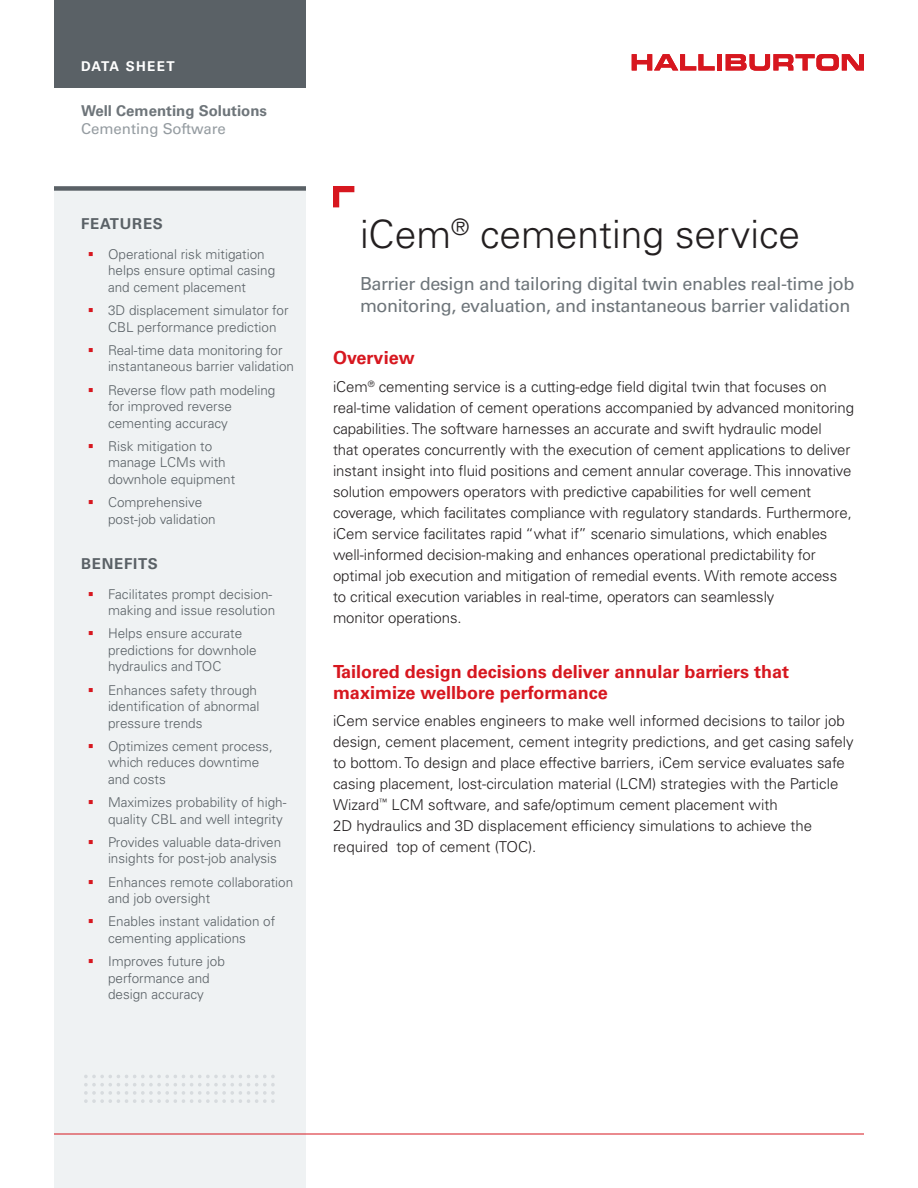
<style>
.page{position:relative;width:918px;height:1188px;background:#fff}
.page>*{position:absolute;margin:0;border:0;box-sizing:border-box;transform-origin:0 0}
._02_Headline{font:300 39px "Univers LT Std";color:#231f20}
._02_Headline-2{font:18px/21.6px "Univers LT Std";letter-spacing:-.02em;color:#6e757a}
._02_Subhead__2{font:700 18px/21px "Univers LT Std";color:#d7171f}
._02_Body_10pt{font:300 15px/21px "Univers LT Std";letter-spacing:-.005em;color:#231f20}
._03_Level_1_Capability{font:700 15px "Univers LT Std";color:#6e757a}
._03_Level_2_Capability{font:15px "Univers LT Std";color:#959ca1}
._03_Subhead_Sidebar{font:700 15px "Univers LT Std";letter-spacing:.05em;color:#5a6166}
.t1{font:300 13.5px/16.5px "Univers LT Std";color:#5a6166}
.t2{font:700 13.5px "Univers LT Std";letter-spacing:.1em;color:#fff}
</style>
<div class="page">
<div style="left:54px;top:191px;width:252px;height:997px;background:#eff2f3"></div>
<img style="left:84px;top:1075px;width:191px;height:28px">
<div style="left:54px;top:186px;width:252px;height:5px;background:#5a6166"></div>
<hr style="left:54px;top:1134px;width:810px;height:1px;background:#d7171f">
<svg style="left:632px;top:54px;width:83px;height:16px"></svg>
<div style="left:717px;top:54px;width:5px;height:16px;background:#d7171f"></div>
<svg style="left:726px;top:54px;width:138px;height:17px"></svg>
<div style="left:54px;top:0;width:252px;height:88px;background:#5a6166"></div>
<svg style="left:333px;top:186px;width:21px;height:21px"></svg>
<p class="t2" style="left:81px;top:58px;width:95px">DATA SHEET</p>
<p class="_03_Level_1_Capability" style="left:81px;top:102px;width:188px">Well Cementing Solutions</p>
<p class="_03_Level_2_Capability" style="left:81px;top:120px;width:146px">Cementing Software</p>
<p class="_03_Subhead_Sidebar" style="left:81px;top:215px;width:83px">FEATURES</p>
<p class="t1" style="left:108px;top:246px;width:169px">Operational risk mitigation helps ensure optimal casing and cement placement</p>
<p class="t1" style="left:108px;top:302px;width:182px">3D displacement simulator for<br>CBL performance prediction</p>
<p class="t1" style="left:108px;top:342px;width:188px">Real-time data monitoring for instantaneous barrier validation</p>
<p class="t1" style="left:108px;top:382px;width:169px">Reverse flow path modeling for improved reverse cementing accuracy</p>
<p class="t1" style="left:108px;top:438px;width:129px">Risk mitigation to manage LCMs with downhole equipment</p>
<p class="t1" style="left:108px;top:494px;width:109px">Comprehensive post-job validation</p>
<p class="_03_Subhead_Sidebar" style="left:81px;top:555px;width:78px">BENEFITS</p>
<p class="t1" style="left:108px;top:586px;width:169px">Facilitates prompt decision&shy;making and issue resolution</p>
<p class="t1" style="left:108px;top:625px;width:150px">Helps ensure accurate predictions for downhole hydraulics and TOC</p>
<p class="t1" style="left:108px;top:682px;width:153px">Enhances safety through identification of abnormal pressure trends</p>
<p class="t1" style="left:108px;top:738px;width:166px">Optimizes cement process, which reduces downtime and costs</p>
<p class="t1" style="left:108px;top:794px;width:180px">Maximizes probability of high&shy;quality CBL and well integrity</p>
<p class="t1" style="left:108px;top:834px;width:175px">Provides valuable data-driven insights for post-job analysis</p>
<p class="t1" style="left:108px;top:874px;width:187px">Enhances remote collaboration and job oversight</p>
<p class="t1" style="left:108px;top:913px;width:169px">Enables instant validation of cementing applications</p>
<p class="t1" style="left:108px;top:953px;width:118px">Improves future job performance and design accuracy</p>
<p class="_02_Headline" style="left:360px;top:211px;width:442px">iCem<sup>®</sup> cementing service</p>
<p class="_02_Headline-2" style="left:360px;top:273px;width:496px">Barrier design and tailoring digital twin enables real-time job monitoring, evaluation, and instantaneous barrier validation</p>
<p class="_02_Subhead__2" style="left:333px;top:347px;width:83px">Overview</p>
<p class="_02_Body_10pt" style="left:333px;top:376px;width:523px">iCem<sup>®</sup> cementing service is a cutting-edge field digital twin that focuses on real-time validation of cement operations accompanied by advanced monitoring capabilities. The software harnesses an accurate and swift hydraulic model<br>that operates concurrently with the execution of cement applications to deliver instant insight into fluid positions and cement annular coverage. This innovative solution empowers operators with predictive capabilities for well cement coverage, which facilitates compliance with regulatory standards. Furthermore, iCem service facilitates rapid “what if” scenario simulations, which enables well-informed decision-making and enhances operational predictability for optimal job execution and mitigation of remedial events. With remote access to critical execution variables in real-time, operators can seamlessly<br>monitor operations.</p>
<p class="_02_Subhead__2" style="left:333px;top:661px;width:458px">Tailored design decisions deliver annular barriers that maximize wellbore performance</p>
<p class="_02_Body_10pt" style="left:333px;top:710px;width:522px">iCem service enables engineers to make well informed decisions to tailor job design, cement placement, cement integrity predictions, and get casing safely to bottom. To design and place effective barriers, iCem service evaluates safe casing placement, lost-circulation material (LCM) strategies with the Particle Wizard<sup>™</sup> LCM software, and safe/optimum cement placement with<br>2D hydraulics and 3D displacement efficiency simulations to achieve the required top of cement (TOC).</p>
</div>
